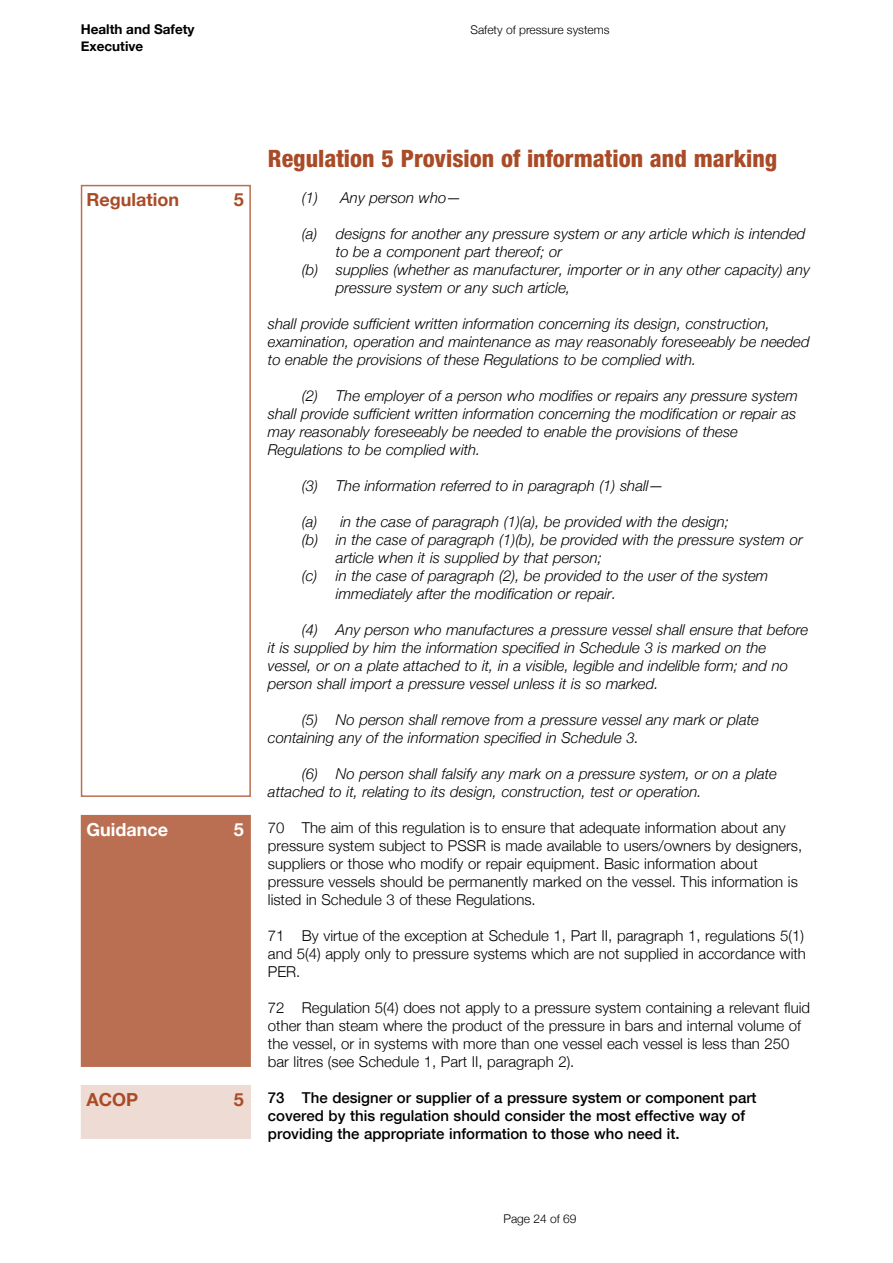
<style>
.page{position:relative;width:893px;height:1263px;background:#fff}
.page>*{position:absolute;margin:0;border:0;box-sizing:border-box;transform-origin:0 0}
.t1{font:800 condensed 24px "Helvetica Neue";color:#a94b27}
.t2{font:700 18px "Helvetica Neue";color:#a94b27}
.t3{font:700 18px "Helvetica Neue";color:#fff}
.t4{font:italic 300 15px/18px "Helvetica Neue";color:#000}
.t5{font:300 15px/18px "Helvetica Neue";color:#000}
.t6{font:500 15px/18px "Helvetica Neue";color:#000}
.t7{font:700 13.5px/16.5px "Helvetica Neue";color:#000}
.t8{font:300 12px "Helvetica Neue";color:#000}
</style>
<div class="page">
<div style="left:81px;top:185px;width:170px;height:612px;border:2px solid #ba6f52"></div>
<div style="left:82px;top:816px;width:168px;height:250px;background:#ba6f52"></div>
<div style="left:81px;top:815px;width:170px;height:252px;border:2px solid #ba6f52"></div>
<div style="left:82px;top:1086px;width:168px;height:52px;background:#eedbd4"></div>
<div style="left:81px;top:1085px;width:170px;height:54px;border:2px solid #eedbd4"></div>
<p class="t7" style="left:81px;top:22px;width:115px">Health and Safety<br>Executive</p>
<p class="t8" style="left:470px;top:20px;width:141px">Safety of pressure systems</p>
<p class="t2" style="left:87px;top:185px;width:94px">Regulation</p>
<p class="t2" style="left:234px;top:185px;width:12px">5</p>
<p class="t3" style="left:87px;top:815px;width:83px">Guidance</p>
<p class="t3" style="left:234px;top:815px;width:12px">5</p>
<p class="t2" style="left:87px;top:1085px;width:53px">ACOP</p>
<p class="t2" style="left:234px;top:1085px;width:12px">5</p>
<h1 class="t1" style="left:268px;top:143px;width:511px">Regulation 5 Provision of information and marking</h1>
<p class="t4" style="left:302px;top:188px;width:161px">(1) Any person who—</p>
<p class="t4" style="left:336px;top:224px;width:471px;text-indent:-34px">(a) designs for another any pressure system or any article which is intended to be a component part thereof; or</p>
<p class="t4" style="left:336px;top:260px;width:476px;text-indent:-34px">(b) supplies (whether as manufacturer, importer or in any other capacity) any pressure system or any such article,</p>
<p class="t4" style="left:268px;top:314px;width:543px">shall provide sufficient written information concerning its design, construction, examination, operation and maintenance as may reasonably foreseeably be needed to enable the provisions of these Regulations to be complied with.</p>
<p class="t4" style="left:268px;top:386px;width:531px;text-indent:34px">(2) The employer of a person who modifies or repairs any pressure system shall provide sufficient written information concerning the modification or repair as may reasonably foreseeably be needed to enable the provisions of these Regulations to be complied with.</p>
<p class="t4" style="left:302px;top:476px;width:363px">(3) The information referred to in paragraph (1) shall—</p>
<p class="t4" style="left:302px;top:512px;width:429px">(a) in the case of paragraph (1)(a), be provided with the design;</p>
<p class="t4" style="left:336px;top:530px;width:468px;text-indent:-34px">(b) in the case of paragraph (1)(b), be provided with the pressure system or article when it is supplied by that person;</p>
<p class="t4" style="left:336px;top:566px;width:434px;text-indent:-34px">(c) in the case of paragraph (2), be provided to the user of the system immediately after the modification or repair.</p>
<p class="t4" style="left:268px;top:620px;width:542px;text-indent:34px">(4) Any person who manufactures a pressure vessel shall ensure that before it is supplied by him the information specified in Schedule 3 is marked on the vessel, or on a plate attached to it, in a visible, legible and indelible form; and no person shall import a pressure vessel unless it is so marked.</p>
<p class="t4" style="left:268px;top:710px;width:493px;text-indent:34px">(5) No person shall remove from a pressure vessel any mark or plate containing any of the information specified in Schedule 3.</p>
<p class="t4" style="left:268px;top:764px;width:511px;text-indent:34px">(6) No person shall falsify any mark on a pressure system, or on a plate attached to it, relating to its design, construction, test or operation.</p>
<p class="t5" style="left:268px;top:818px;width:536px">70 The aim of this regulation is to ensure that adequate information about any pressure system subject to PSSR is made available to users/owners by designers, suppliers or those who modify or repair equipment. Basic information about pressure vessels should be permanently marked on the vessel. This information is listed in Schedule 3 of these Regulations.</p>
<p class="t5" style="left:268px;top:926px;width:540px">71 By virtue of the exception at Schedule 1, Part II, paragraph 1, regulations 5(1) and 5(4) apply only to pressure systems which are not supplied in accordance with<br>PER.</p>
<p class="t5" style="left:268px;top:998px;width:544px">72 Regulation 5(4) does not apply to a pressure system containing a relevant fluid other than steam where the product of the pressure in bars and internal volume of the vessel, or in systems with more than one vessel each vessel is less than 250 bar litres (see Schedule 1, Part II, paragraph 2).</p>
<p class="t6" style="left:268px;top:1088px;width:490px">73 The designer or supplier of a pressure system or component part covered by this regulation should consider the most effective way of providing the appropriate information to those who need it.</p>
<p class="t8" style="left:503px;top:1208px;width:75px">Page 24 of 69</p>
</div>
